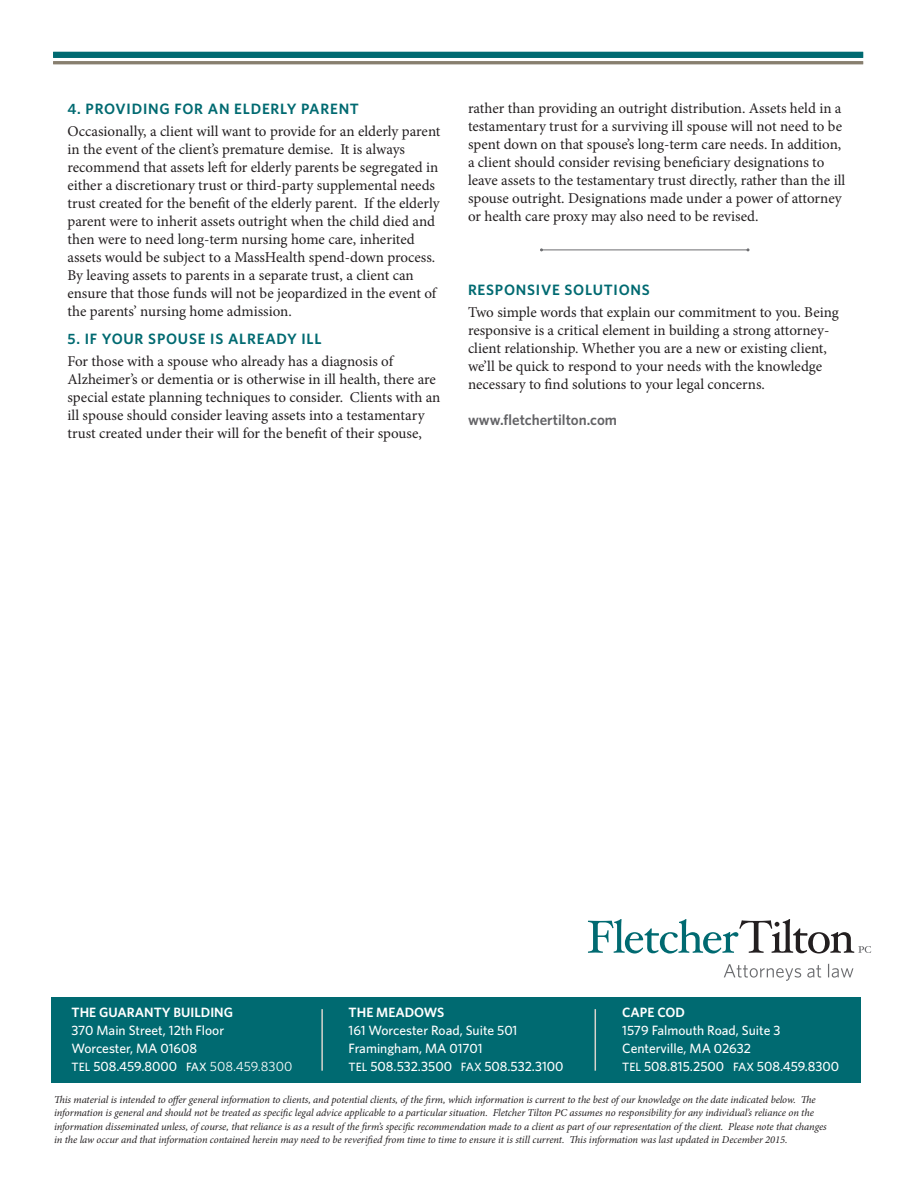
<style>
.page{position:relative;width:918px;height:1188px;background:#fff}
.page>*{position:absolute;margin:0;border:0;box-sizing:border-box;transform-origin:0 0}
.Body{font:15px/18px "Minion Pro";color:#231f20}
.Sub_Heads{font:600 15px "Whitney";letter-spacing:.05em;color:#006a71}
.Body-2{font:600 15px "Whitney";color:#636366}
.t1{font:500 13.5px "Whitney";color:#fff}
.t2{font:600 13.5px "Whitney";color:#fff}
.Body-3{font:italic 10.5px/13.5px "Minion Pro";letter-spacing:-.01em;color:#231f20}
.s1{font-size:12px}
.s2{font-weight:400}
</style>
<div class="page">
<svg style="left:588px;top:919px;width:283px;height:35px"></svg>
<svg style="left:724px;top:964px;width:77px;height:17px"></svg>
<svg style="left:807px;top:965px;width:14px;height:13px"></svg>
<svg style="left:828px;top:964px;width:25px;height:14px"></svg>
<div style="left:51px;top:997px;width:810px;height:86px;background:#006a71"></div>
<hr style="left:321px;top:1009px;width:2px;height:62px;background:#d8d4cd">
<hr style="left:595px;top:1009px;width:1px;height:62px;background:#d8d4cd">
<div style="left:53px;top:52px;width:810px;height:6px;background:#006a71"></div>
<hr style="left:53px;top:61px;width:810px;height:3px;background:#887f6f">
<hr style="left:542px;top:250px;width:206px;height:1px;background:#6c6d70">
<p class="Sub_Heads" style="left:68px;top:99px;width:293px">4. PROVIDING FOR AN ELDERLY PARENT</p>
<p class="Body" style="left:68px;top:123px;width:375px">Occasionally, a client will want to provide for an elderly parent in the event of the client’s premature demise. It is always recommend that assets left for elderly parents be segregated in either a discretionary trust or third-party supplemental needs trust created for the benefit of the elderly parent. If the elderly parent were to inherit assets outright when the child died and then were to need long-term nursing home care, inherited assets would be subject to a MassHealth spend-down process.<br>By leaving assets to parents in a separate trust, a client can ensure that those funds will not be jeopardized in the event of the parents’ nursing home admission.</p>
<p class="Sub_Heads" style="left:68px;top:329px;width:256px">5. IF YOUR SPOUSE IS ALREADY ILL</p>
<p class="Body" style="left:68px;top:353px;width:375px">For those with a spouse who already has a diagnosis of Alzheimer’s or dementia or is otherwise in ill health, there are special estate planning techniques to consider. Clients with an ill spouse should consider leaving assets into a testamentary trust created under their will for the benefit of their spouse,</p>
<p class="Body" style="left:468px;top:99px;width:379px">rather than providing an outright distribution. Assets held in a testamentary trust for a surviving ill spouse will not need to be spent down on that spouse’s long-term care needs. In addition, a client should consider revising beneficiary designations to leave assets to the testamentary trust directly, rather than the ill spouse outright. Designations made under a power of attorney or health care proxy may also need to be revised.</p>
<p class="Sub_Heads" style="left:468px;top:280px;width:183px">RESPONSIVE SOLUTIONS</p>
<p class="Body" style="left:468px;top:304px;width:372px">Two simple words that explain our commitment to you. Being responsive is a critical element in building a strong attorney&shy;client relationship. Whether you are a new or existing client, we’ll be quick to respond to your needs with the knowledge necessary to find solutions to your legal concerns.</p>
<p class="Body-2" style="left:468px;top:410px;width:151px">www.fletchertilton.com</p>
<p class="t2" style="left:72px;top:1003px;width:163px">THE GUARANTY BUILDING</p>
<p class="t1" style="left:72px;top:1021px;width:154px">370 Main Street, 12th Floor</p>
<p class="t1" style="left:72px;top:1039px;width:127px">Worcester, MA 01608</p>
<p class="t1" style="left:72px;top:1057px;width:222px"><span class="s1">TEL</span> 508.459.8000 <span class="s1">FAX</span> <span class="s2">508.459.8300</span></p>
<p class="t2" style="left:349px;top:1003px;width:97px">THE MEADOWS</p>
<p class="t1" style="left:349px;top:1021px;width:170px">161 Worcester Road, Suite 501</p>
<p class="t1" style="left:349px;top:1039px;width:135px">Framingham, MA 01701</p>
<p class="t1" style="left:349px;top:1057px;width:216px"><span class="s1">TEL</span> 508.532.3500 <span class="s1">FAX</span> 508.532.3100</p>
<p class="t2" style="left:622px;top:1003px;width:64px">CAPE COD</p>
<p class="t1" style="left:622px;top:1021px;width:160px">1579 Falmouth Road, Suite 3</p>
<p class="t1" style="left:622px;top:1039px;width:130px">Centerville, MA 02632</p>
<p class="t1" style="left:622px;top:1057px;width:219px"><span class="s1">TEL</span> 508.815.2500 <span class="s1">FAX</span> 508.459.8300</p>
<p class="Body-3" style="left:54px;top:1093px;width:774px">This material is intended to offer general information to clients, and potential clients, of the firm, which information is current to the best of our knowledge on the date indicated below. The information is general and should not be treated as specific legal advice applicable to a particular situation. Fletcher Tilton PC assumes no responsibility for any individual’s reliance on the information disseminated unless, of course, that reliance is as a result of the firm’s specific recommendation made to a client as part of our representation of the client. Please note that changes in the law occur and that information contained herein may need to be reverified from time to time to ensure it is still current. This information was last updated in December 2015.</p>
</div>
